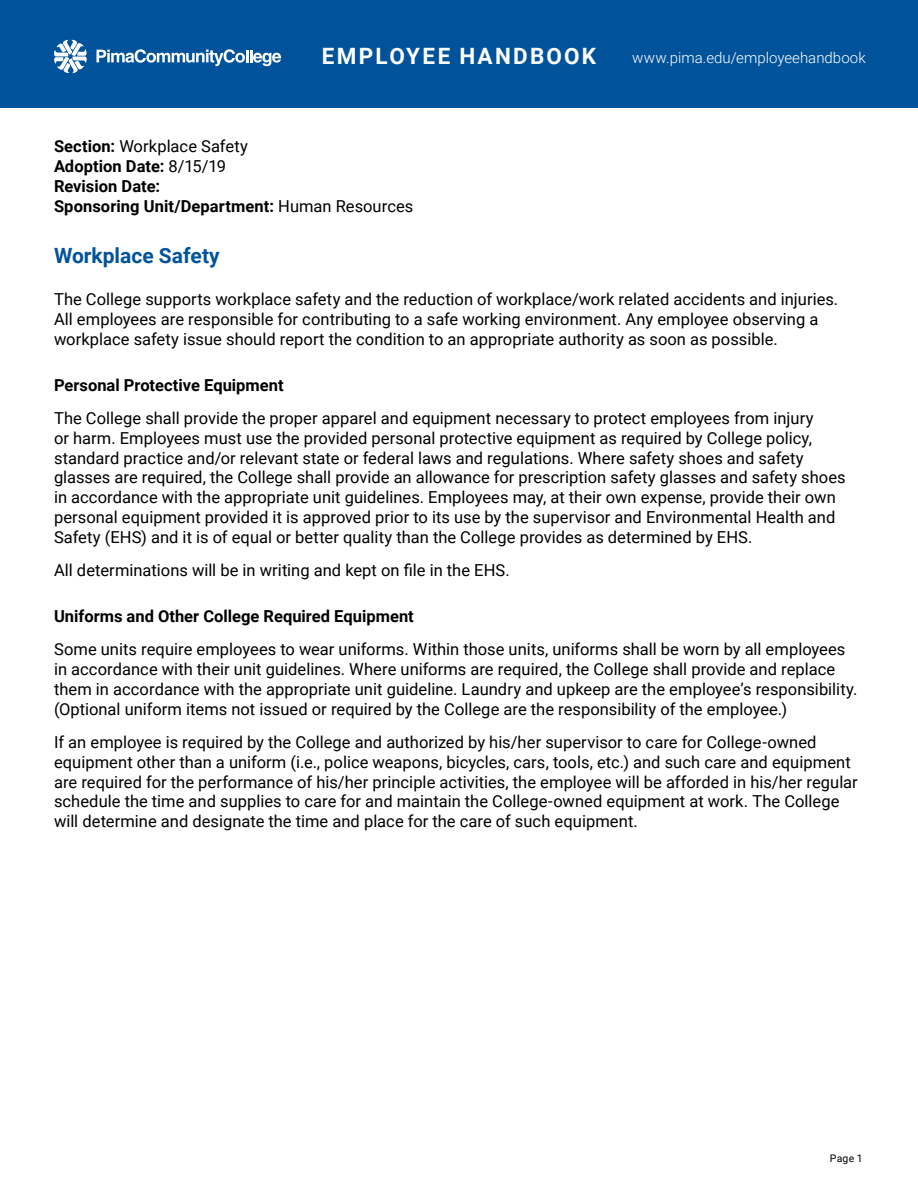
<style>
.page{position:relative;width:918px;height:1188px;background:#fff}
.page>*{position:absolute;margin:0;border:0;box-sizing:border-box;transform-origin:0 0}
.t1{font:700 22.5px "Roboto";letter-spacing:.1em;color:#fff}
.Heading_1{font:700 21px "Roboto";color:#00539b}
.Intro{font:16.5px/19.8px "Roboto";color:#000}
.Intro-2{font:700 16.5px "Roboto";letter-spacing:.005em;color:#000}
.Heading_2{font:700 16.5px "Roboto";color:#000}
.t2{font:300 15px "Roboto";color:#fff}
.t3{font:10.5px "Roboto";color:#000}
.s1{font-weight:700}
.s2{font-weight:400}
</style>
<div class="page">
<div style="left:0;top:0;width:918px;height:108px;background:#00539b"></div>
<svg style="left:54px;top:40px;width:33px;height:33px"></svg>
<svg style="left:97px;top:49px;width:184px;height:17px"></svg>
<h1 class="t1" style="left:322px;top:40px;width:276px">EMPLOYEE HANDBOOK</h1>
<p class="t2" style="left:632px;top:47px;width:235px">www.pima.edu/employeehandbook</p>
<p class="Intro" style="left:54px;top:136px;width:195px"><span class="s1">Section:</span> Workplace Safety</p>
<p class="Intro-2" style="left:54px;top:155px;width:173px">Adoption Date: <span class="s2">8/15/19</span></p>
<p class="Intro-2" style="left:54px;top:174px;width:108px">Revision Date:</p>
<p class="Intro-2" style="left:54px;top:194px;width:361px">Sponsoring Unit/Department: <span class="s2">Human Resources</span></p>
<p class="Heading_1" style="left:54px;top:241px;width:167px">Workplace Safety</p>
<p class="Intro" style="left:54px;top:289px;width:786px">The College supports workplace safety and the reduction of workplace/work related accidents and injuries.<br>All employees are responsible for contributing to a safe working environment. Any employee observing a workplace safety issue should report the condition to an appropriate authority as soon as possible.</p>
<p class="Heading_2" style="left:54px;top:373px;width:231px">Personal Protective Equipment</p>
<p class="Intro" style="left:54px;top:408px;width:793px">The College shall provide the proper apparel and equipment necessary to protect employees from injury<br>or harm. Employees must use the provided personal protective equipment as required by College policy, standard practice and/or relevant state or federal laws and regulations. Where safety shoes and safety glasses are required, the College shall provide an allowance for prescription safety glasses and safety shoes in accordance with the appropriate unit guidelines. Employees may, at their own expense, provide their own personal equipment provided it is approved prior to its use by the supervisor and Environmental Health and Safety (EHS) and it is of equal or better quality than the College provides as determined by EHS.</p>
<p class="Intro" style="left:54px;top:560px;width:457px">All determinations will be in writing and kept on file in the EHS.</p>
<p class="Heading_2" style="left:54px;top:605px;width:361px">Uniforms and Other College Required Equipment</p>
<p class="Intro" style="left:54px;top:639px;width:805px">Some units require employees to wear uniforms. Within those units, uniforms shall be worn by all employees in accordance with their unit guidelines. Where uniforms are required, the College shall provide and replace them in accordance with the appropriate unit guideline. Laundry and upkeep are the employee’s responsibility. (Optional uniform items not issued or required by the College are the responsibility of the employee.)</p>
<p class="Intro" style="left:54px;top:732px;width:805px">If an employee is required by the College and authorized by his/her supervisor to care for College-owned equipment other than a uniform (i.e., police weapons, bicycles, cars, tools, etc.) and such care and equipment are required for the performance of his/her principle activities, the employee will be afforded in his/her regular schedule the time and supplies to care for and maintain the College-owned equipment at work. The College will determine and designate the time and place for the care of such equipment.</p>
<p class="t3" style="left:830px;top:1151px;width:34px">Page 1</p>
</div>
